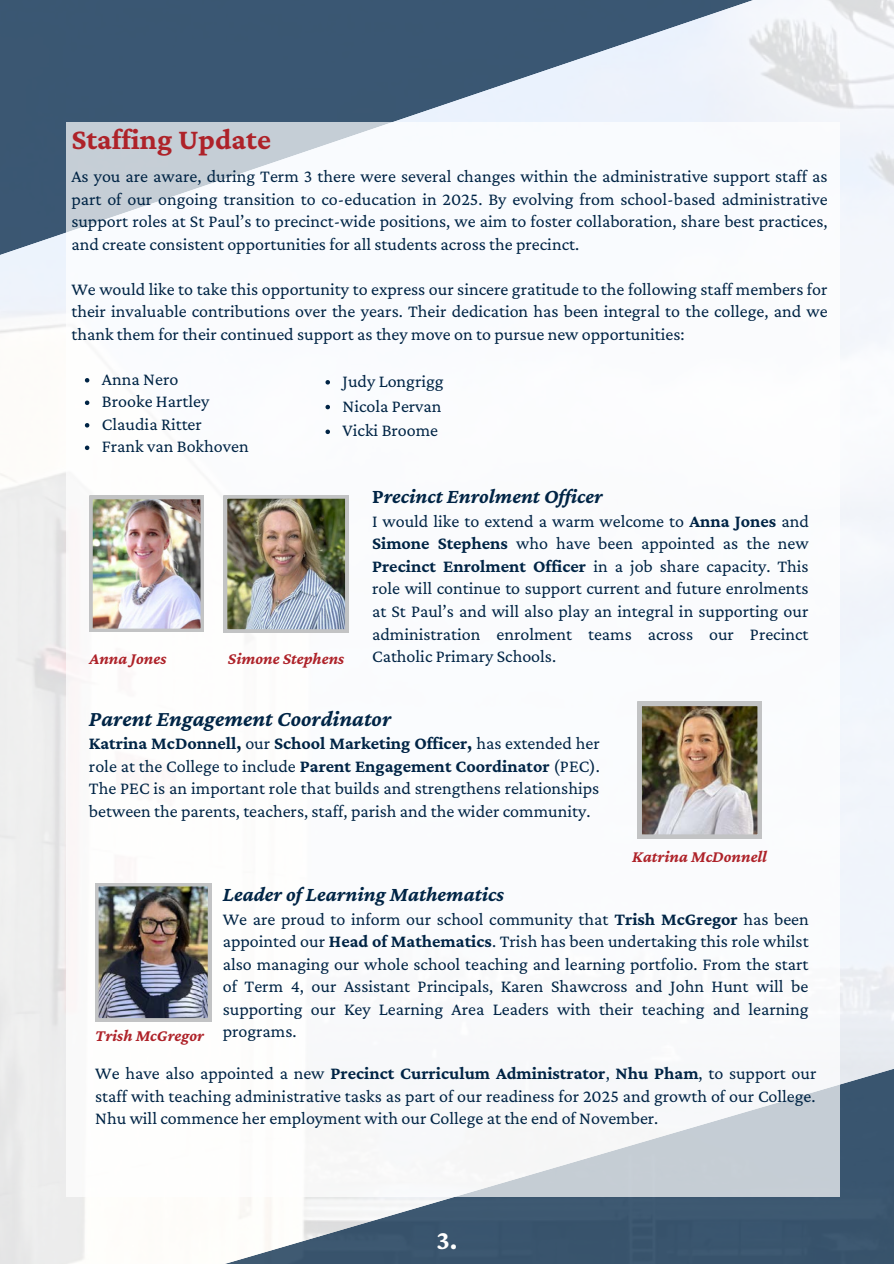
<style>
.page{position:relative;width:894px;height:1264px;background:#fff}
.page>*{position:absolute;margin:0;border:0;box-sizing:border-box;transform-origin:0 0}
.t1{font:700 30px "Crimson Pro";color:#ae2229}
.t2{font:700 27.3px "Crimson Pro";color:#fff}
.t3{font:italic 700 22.5px "Crimson Pro";color:#002445}
.t4{font:italic 700 21px "Crimson Pro";color:#002445}
.t5{font:18px/22.5px "Crimson Pro";color:#002445;text-align:justify}
.t6{font:italic 700 16.8px "Crimson Pro";color:#ae2229}
.s1{font-style:normal}
.s2{font-weight:700}
</style>
<div class="page">
<svg style="left:0;top:0;width:863px;height:331px;background:#7c90a4"></svg>
<svg style="left:100px;top:1036px;width:793px;height:227px;fill:#3d5871"></svg>
<div style="left:66px;top:122px;width:773px;height:1074px;background:#fff"></div>
<img style="left:95px;top:883px;width:116px;height:138px">
<img style="left:224px;top:495px;width:124px;height:137px">
<img style="left:637px;top:701px;width:124px;height:137px">
<img style="left:89px;top:496px;width:115px;height:136px">
<svg style="left:85px;top:378px;width:4px;height:4px"></svg>
<svg style="left:85px;top:400px;width:4px;height:5px"></svg>
<svg style="left:85px;top:423px;width:4px;height:4px"></svg>
<svg style="left:85px;top:445px;width:4px;height:5px"></svg>
<svg style="left:325px;top:380px;width:5px;height:4px"></svg>
<svg style="left:325px;top:405px;width:5px;height:4px"></svg>
<svg style="left:325px;top:429px;width:5px;height:5px"></svg>
<p class="t1" style="left:71px;top:122px;width:201px">Staffing Update</p>
<p class="t5" style="left:71px;top:165px;width:757px">As you are aware, during Term 3 there were several changes within the administrative support staff as part of our ongoing transition to co-education in 2025. By evolving from school-based administrative support roles at St Paul’s to precinct-wide positions, we aim to foster collaboration, share best practices, and create consistent opportunities for all students across the precinct.</p>
<p class="t5" style="left:71px;top:277px;width:757px">We would like to take this opportunity to express our sincere gratitude to the following staff members for their invaluable contributions over the years. Their dedication has been integral to the college, and we thank them for their continued support as they move on to pursue new opportunities:</p>
<p class="t5" style="left:102px;top:367px;width:78px">Anna Nero</p>
<p class="t5" style="left:102px;top:390px;width:109px">Brooke Hartley</p>
<p class="t5" style="left:102px;top:412px;width:101px">Claudia Ritter</p>
<p class="t5" style="left:102px;top:435px;width:148px">Frank van Bokhoven</p>
<p class="t5" style="left:342px;top:369px;width:102px">Judy Longrigg</p>
<p class="t5" style="left:342px;top:394px;width:100px">Nicola Pervan</p>
<p class="t5" style="left:342px;top:419px;width:97px">Vicki Broome</p>
<p class="t4" style="left:372px;top:484px;width:232px"><span class="s1">P</span>recinct Enrolment Officer</p>
<p class="t5" style="left:372px;top:509px;width:438px">I would like to extend a warm welcome to <span class="s2">Anna Jones</span> and <span class="s2">Simone Stephens</span> who have been appointed as the new <span class="s2">Precinct Enrolment Officer</span> in a job share capacity. This role will continue to support current and future enrolments at St Paul’s and will also play an integral in supporting our administration enrolment teams across our Precinct</p>
<p class="t6" style="left:89px;top:648px;width:78px">Anna Jones</p>
<p class="t6" style="left:228px;top:648px;width:118px">Simone Stephens</p>
<p class="t5" style="left:372px;top:644px;width:185px">Catholic Primary Schools.</p>
<h3 class="t3" style="left:89px;top:705px;width:303px">Parent Engagement Coordinator</h3>
<h3 class="t5" style="left:89px;top:732px;width:512px"><span class="s2">Katrina McDonnell,</span> our <span class="s2">School Marketing Officer,</span> has extended her role at the College to include <span class="s2">Parent Engagement Coordinator</span> (PEC).<br>The PEC is an important role that builds and strengthens relationships between the parents, teachers, staff, parish and the wider community.</h3>
<p class="t6" style="left:632px;top:846px;width:136px">Katrina McDonnell</p>
<p class="t6" style="left:95px;top:1026px;width:110px">Trish McGregor</p>
<h3 class="t4" style="left:223px;top:882px;width:283px">Leader of Learning Mathematics</h3>
<p class="t5" style="left:223px;top:907px;width:587px">We are proud to inform our school community that <span class="s2">Trish McGregor</span> has been appointed our <span class="s2">Head of Mathematics</span>. Trish has been undertaking this role whilst also managing our whole school teaching and learning portfolio. From the start of Term 4, our Assistant Principals, Karen Shawcross and John Hunt will be supporting our Key Learning Area Leaders with their teaching and learning programs.</p>
<p class="t5" style="left:95px;top:1061px;width:722px">We have also appointed a new <span class="s2">Precinct Curriculum Administrator</span>, <span class="s2">Nhu Pham</span>, to support our staff with teaching administrative tasks as part of our readiness for 2025 and growth of our College.<br>Nhu will commence her employment with our College at the end of November.</p>
<h2 class="t2" style="left:436px;top:1224px;width:22px">3.</h2>
</div>
